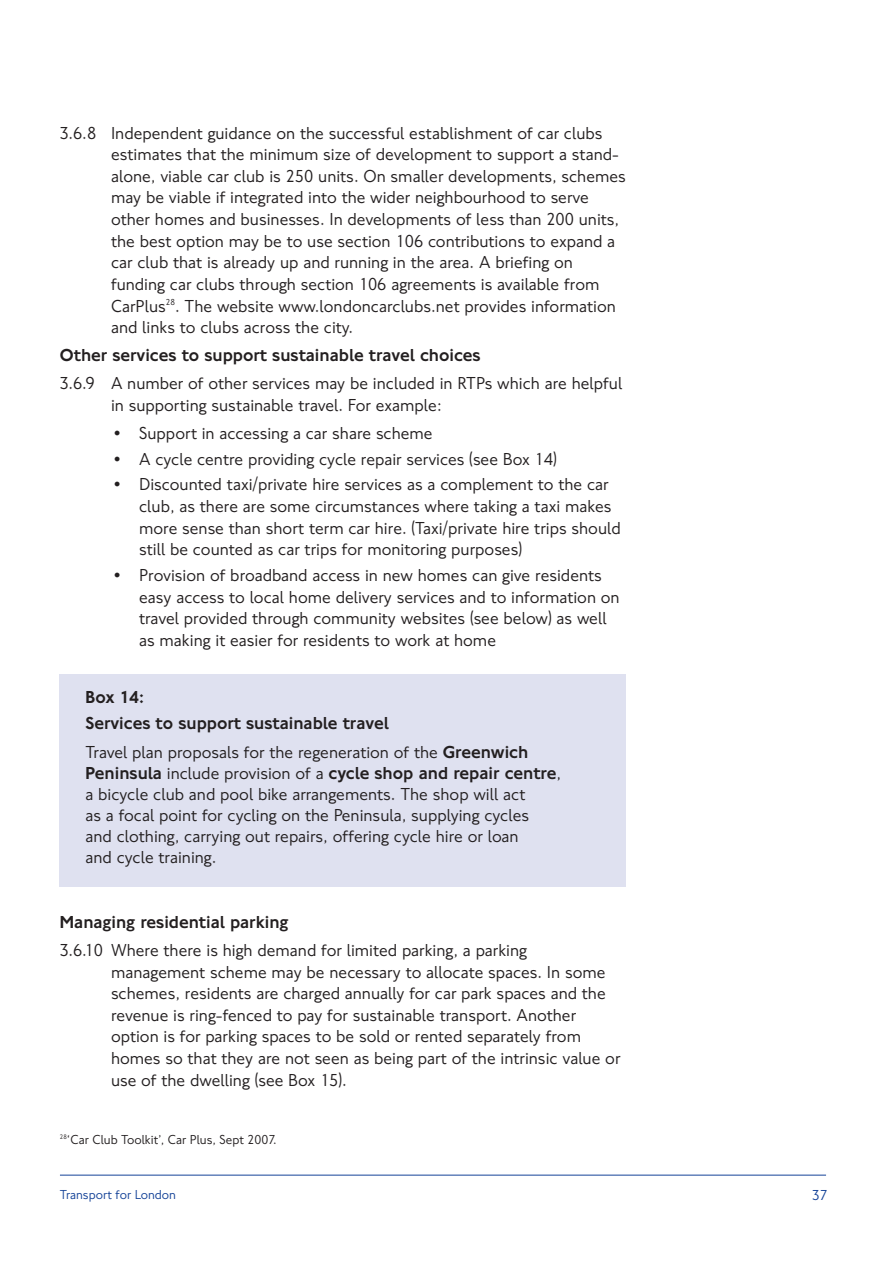
<style>
.page{position:relative;width:890px;height:1261px;background:#fff}
.page>*{position:absolute;margin:0;border:0;box-sizing:border-box;transform-origin:0 0}
.t1{font:18px/21.6px "NJTFL";color:#231f20}
.t2{font:500 18px/25.2px "NJTFL";color:#231f20}
.t3{font:15px "NJTFL";color:#154398}
.t4{font:13.5px "NJTFL";color:#231f20}
.t5{font:13.5px "NJTFL";color:#154398}
.s1{font-weight:500}
</style>
<div class="page">
<svg style="left:59px;top:674px;width:767px;height:502px"></svg>
<p class="t1" style="left:111px;top:124px;width:516px;text-indent:-51px">3.6.8 Independent guidance on the successful establishment of car clubs estimates that the minimum size of development to support a stand&shy;alone, viable car club is 250 units. On smaller developments, schemes may be viable if integrated into the wider neighbourhood to serve other homes and businesses. In developments of less than 200 units, the best option may be to use section 106 contributions to expand a car club that is already up and running in the area. A briefing on funding car clubs through section 106 agreements is available from CarPlus<sup>28</sup>. The website www.londoncarclubs.net provides information and links to clubs across the city.</p>
<p class="t2" style="left:60px;top:344px;width:422px">Other services to support sustainable travel choices</p>
<p class="t1" style="left:111px;top:374px;width:512px;text-indent:-51px">3.6.9 A number of other services may be included in RTPs which are helpful in supporting sustainable travel. For example:</p>
<p class="t1" style="left:114px;top:423px;width:320px">• Support in accessing a car share scheme</p>
<p class="t1" style="left:114px;top:449px;width:444px">• A cycle centre providing cycle repair services (see Box 14)</p>
<p class="t1" style="left:139px;top:475px;width:483px;text-indent:-25px">• Discounted taxi/private hire services as a complement to the car club, as there are some circumstances where taking a taxi makes more sense than short term car hire. (Taxi/private hire trips should still be counted as car trips for monitoring purposes)</p>
<p class="t1" style="left:139px;top:566px;width:482px;text-indent:-25px">• Provision of broadband access in new homes can give residents easy access to local home delivery services and to information on travel provided through community websites (see below) as well as making it easier for residents to work at home</p>
<p class="t2" style="left:85px;top:686px;width:304px">Box 14:<br>Services to support sustainable travel</p>
<p class="t1" style="left:85px;top:743px;width:477px;line-height:21px">Travel plan proposals for the regeneration of the <span class="s1">Greenwich Peninsula</span> include provision of a <span class="s1">cycle shop and repair centre</span>, a bicycle club and pool bike arrangements. The shop will act<br>as a focal point for cycling on the Peninsula, supplying cycles<br>and clothing, carrying out repairs, offering cycle hire or loan<br>and cycle training.</p>
<p class="t2" style="left:60px;top:910px;width:230px">Managing residential parking</p>
<p class="t1" style="left:111px;top:940px;width:510px;text-indent:-51px">3.6.10 Where there is high demand for limited parking, a parking management scheme may be necessary to allocate spaces. In some schemes, residents are charged annually for car park spaces and the revenue is ring-fenced to pay for sustainable transport. Another option is for parking spaces to be sold or rented separately from homes so that they are not seen as being part of the intrinsic value or use of the dwelling (see Box 15).</p>
<p class="t4" style="left:60px;top:1134px;width:218px"><sup>28</sup>‘Car Club Toolkit’, Car Plus, Sept 2007.</p>
<p class="t5" style="left:60px;top:1189px;width:117px">Transport for London</p>
<p class="t3" style="left:811px;top:1190px;width:17px">37</p>
</div>
